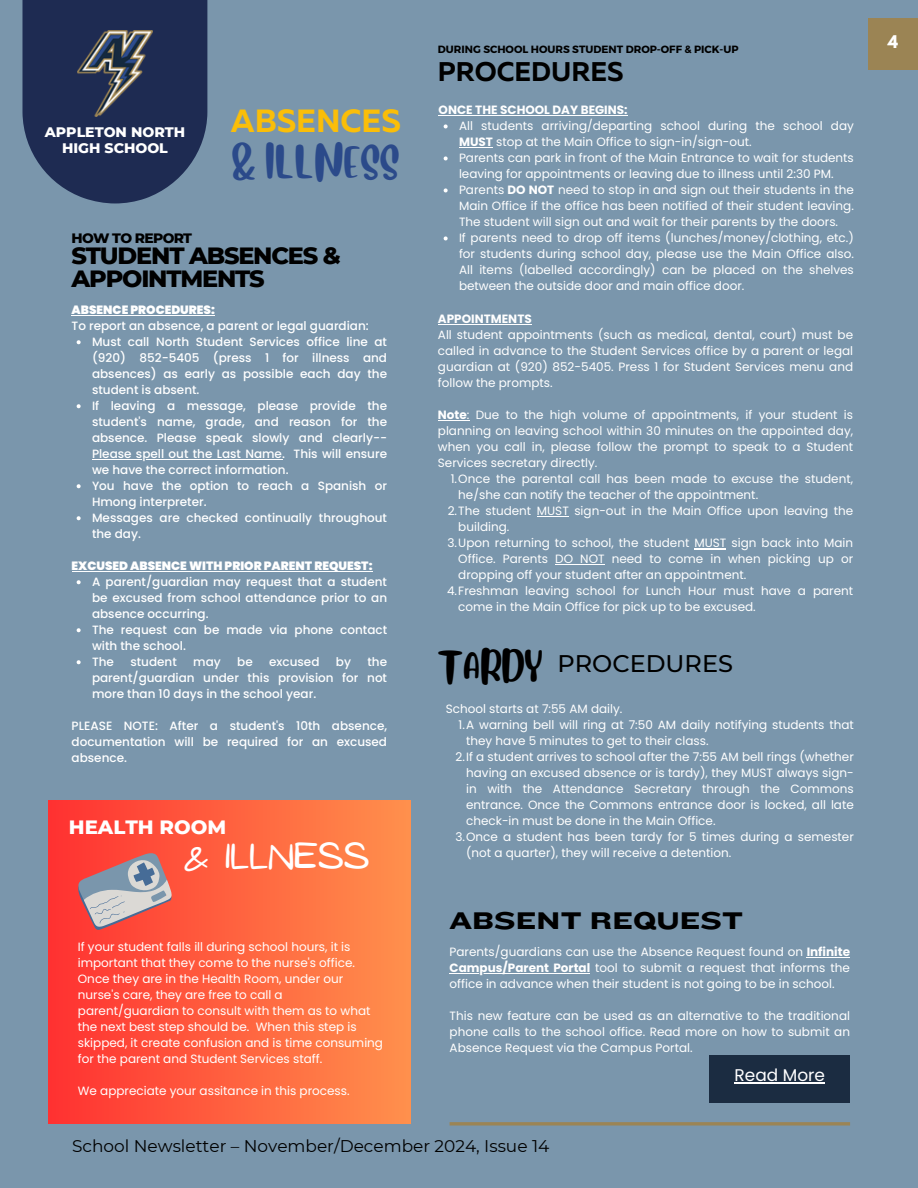
<style>
.page{position:relative;width:918px;height:1188px;background:#7a96ac}
.page>*{position:absolute;margin:0;border:0;box-sizing:border-box;transform-origin:0 0}
.t1{font:34.95px "Blueberry";color:#2b4a8a}
.t2{font:33.15px "NF Ananias Regular";color:#fff}
.t3{font:700 32.1px "Muller";color:#fabe09}
.t4{font:28.5px "Blueberry";color:#000}
.t5{font:700 27px "Muller";color:#000}
.t6{font:25.05px "Knockout 54";color:#000}
.t7{font:800 24px/22.5px "Montserrat";letter-spacing:-.05em;color:#000}
.t8{font:500 24px "Montserrat";color:#000}
.t9{font:800 19.65px "Montserrat";color:#fff}
.t10{font:16.95px "Montserrat";color:#000}
.t11{font:16.95px "Poppins";color:#fff}
.t12{font:700 15.45px "League Spartan";color:#fff}
.t13{font:800 14.1px/15.9px "Montserrat";color:#fff;text-align:center}
.t14{font:800 13.95px "Montserrat";letter-spacing:-.05em;color:#000}
.t15{font:12px/16px "Poppins";color:#fff}
.t16{font:500 12px/16px "Poppins";color:#fff;text-align:justify}
.t17{font:900 12px "Poppins";color:#fff}
.t18{font:700 12px "Poppins";color:#fff}
.t19{font:700 10.5px "Montserrat";color:#000}
.s1{font-weight:700}
</style>
<div class="page">
<svg style="left:450px;top:1122px;width:400px;height:4px;background:#958661"></svg>
<div style="left:49px;top:801px;width:361px;height:323px;background:linear-gradient(to right,#ff3131,#ff904d)"></div>
<div style="left:710px;top:1056px;width:140px;height:47px;background:#1b2c41"></div>
<svg style="left:22px;top:0;width:185px;height:203px;background:#28375c"></svg>
<img style="left:78px;top:30px;width:74px;height:87px">
<svg style="left:77px;top:852px;width:95px;height:78px"></svg>
<hr style="left:735px;top:1082px;width:90px;height:2px;background:#fff">
<hr style="left:439px;top:115px;width:189px;height:1px;background:#fff">
<svg style="left:444px;top:124px;width:4px;height:4px"></svg>
<hr style="left:459px;top:147px;width:34px;height:1px;background:#fff">
<svg style="left:444px;top:156px;width:4px;height:4px"></svg>
<svg style="left:444px;top:188px;width:4px;height:4px"></svg>
<svg style="left:444px;top:236px;width:4px;height:4px"></svg>
<hr style="left:438px;top:324px;width:94px;height:1px;background:#fff">
<svg style="left:438px;top:420px;width:31px;height:1px"></svg>
<hr style="left:537px;top:516px;width:32px;height:1px;background:#fff">
<hr style="left:695px;top:548px;width:31px;height:1px;background:#fff">
<hr style="left:555px;top:564px;width:50px;height:1px;background:#fff">
<hr style="left:72px;top:315px;width:143px;height:1px;background:#fff">
<svg style="left:77px;top:340px;width:4px;height:4px"></svg>
<svg style="left:77px;top:404px;width:4px;height:4px"></svg>
<hr style="left:92px;top:459px;width:190px;height:1px;background:#fff">
<svg style="left:77px;top:484px;width:4px;height:4px"></svg>
<svg style="left:77px;top:516px;width:4px;height:4px"></svg>
<hr style="left:72px;top:571px;width:301px;height:1px;background:#fff">
<svg style="left:77px;top:580px;width:4px;height:4px"></svg>
<svg style="left:77px;top:628px;width:4px;height:4px"></svg>
<svg style="left:77px;top:660px;width:4px;height:4px"></svg>
<hr style="left:807px;top:957px;width:43px;height:1px;background:#fff">
<hr style="left:450px;top:973px;width:140px;height:1px;background:#fff">
<div style="left:868px;top:18px;width:50px;height:52px;background:#9b8454"></div>
<p class="t19" style="left:438px;top:43px;width:302px">DURING SCHOOL HOURS STUDENT DROP-OFF &amp; PICK-UP</p>
<h5 class="t13" style="left:45px;top:124px;width:142px">APPLETON NORTH<br>HIGH SCHOOL</h5>
<p class="t3" style="left:231px;top:108px;width:172px">ABSENCES</p>
<p class="t1" style="left:231px;top:135px;width:170px">&amp; ILLNESS</p>
<h4 class="t14" style="left:72px;top:229px;width:122px">HOW TO REPORT</h4>
<h4 class="t7" style="left:72px;top:244px;width:271px">STUDENT ABSENCES &amp;<br>APPOINTMENTS</h4>
<p class="t17" style="left:72px;top:302px;width:145px">ABSENCE PROCEDURES:</p>
<p class="t16" style="left:72px;top:318px;width:299px">To report an absence, a parent or legal guardian:</p>
<p class="t16" style="left:92px;top:334px;width:297px">Must call North Student Services office line at (920) 852-5405 (press 1 for illness and absences) as early as possible each day the student is absent.</p>
<p class="t16" style="left:92px;top:398px;width:297px">If leaving a message, please provide the student's name, grade, and reason for the absence. Please speak slowly and clearly--</p>
<p class="t16" style="left:92px;top:446px;width:297px;text-align:left">Please spell out the Last Name. This will ensure we have the correct information.<br>You have the option to reach a Spanish or Hmong interpreter.<br>Messages are checked continually throughout</p>
<p class="t16" style="left:92px;top:526px;width:50px">the day.</p>
<p class="t17" style="left:72px;top:558px;width:302px">EXCUSED ABSENCE WITH PRIOR PARENT REQUEST:</p>
<p class="t16" style="left:92px;top:574px;width:297px">A parent/guardian may request that a student be excused from school attendance prior to an absence occurring.</p>
<p class="t16" style="left:92px;top:622px;width:297px">The request can be made via phone contact with the school.</p>
<p class="t16" style="left:92px;top:654px;width:23px">The</p>
<p class="t16" style="left:130px;top:654px;width:48px">student</p>
<p class="t16" style="left:193px;top:654px;width:29px">may</p>
<p class="t16" style="left:237px;top:654px;width:17px">be</p>
<p class="t16" style="left:269px;top:654px;width:52px">excused</p>
<p class="t16" style="left:336px;top:654px;width:17px">by</p>
<p class="t16" style="left:92px;top:654px;width:297px;text-indent:275px">the parent/guardian under this provision for not more than 10 days in the school year.</p>
<p class="t16" style="left:72px;top:718px;width:317px">PLEASE NOTE: After a student's 10th absence, documentation will be required for an excused absence.</p>
<p class="t9" style="left:69px;top:815px;width:159px">HEALTH ROOM</p>
<p class="t2" style="left:184px;top:837px;width:187px">&amp; ILLNESS</p>
<h5 class="t15" style="left:78px;top:939px;width:307px">If your student falls ill during school hours, it is important that they come to the nurse's office.<br>Once they are in the Health Room, under our nurse's care, they are free to call a parent/guardian to consult with them as to what the next best step should be. When this step is skipped, it create confusion and is time consuming for the parent and Student Services staff.</h5>
<p class="t15" style="left:78px;top:1083px;width:273px">We appreciate your assitance in this process.</p>
<h1 class="t5" style="left:438px;top:60px;width:187px">PROCEDURES</h1>
<p class="t18" style="left:439px;top:102px;width:191px">ONCE THE SCHOOL DAY BEGINS:</p>
<p class="t15" style="left:459px;top:118px;width:396px">All students arriving/departing school during the school day<br><span class="s1">MUST</span> stop at the Main Office to sign-in/sign-out.</p>
<p class="t15" style="left:459px;top:150px;width:396px">Parents can park in front of the Main Entrance to wait for students leaving for appointments or leaving due to illness until 2:30 PM.</p>
<p class="t15" style="left:459px;top:182px;width:396px;text-align:justify">Parents <span class="s1">DO NOT</span> need to stop in and sign out their students in the Main Office if the office has been notified of their student leaving.<br>The student will sign out and wait for their parents by the doors.</p>
<p class="t15" style="left:459px;top:230px;width:396px;text-align:justify">If parents need to drop off items (lunches/money/clothing, etc.) for students during school day, please use the Main Office also.<br>All items (labelled accordingly) can be placed on the shelves between the outside door and main office door.</p>
<p class="t18" style="left:438px;top:310px;width:95px">APPOINTMENTS</p>
<p class="t15" style="left:438px;top:327px;width:417px;text-align:justify">All student appointments (such as medical, dental, court) must be called in advance to the Student Services office by a parent or legal guardian at (920) 852-5405. Press 1 for Student Services menu and follow the prompts.</p>
<p class="t15" style="left:438px;top:407px;width:417px;text-align:justify"><span class="s1">Note</span>: Due to the high volume of appointments, if your student is planning on leaving school within 30 minutes on the appointed day, when you call in, please follow the prompt to speak to a Student Services secretary directly.</p>
<p class="t15" style="left:458px;top:471px;width:396px;text-indent:-8px">1.Once the parental call has been made to excuse the student, he/she can notify the teacher of the appointment.</p>
<p class="t15" style="left:458px;top:503px;width:396px;text-indent:-11px">2.The student MUST sign-out in the Main Office upon leaving the building.</p>
<p class="t15" style="left:458px;top:535px;width:396px;text-align:justify;text-indent:-11px">3.Upon returning to school, the student MUST sign back into Main Office. Parents DO NOT need to come in when picking up or dropping off your student after an appointment.</p>
<p class="t15" style="left:458px;top:583px;width:396px;text-indent:-11px">4.Freshman leaving school for Lunch Hour must have a parent come in the Main Office for pick up to be excused.</p>
<p class="t4" style="left:438px;top:645px;width:107px">TARDY</p>
<p class="t8" style="left:557px;top:649px;width:177px">PROCEDURES</p>
<p class="t15" style="left:446px;top:701px;width:178px">School starts at 7:55 AM daily.</p>
<h3 class="t15" style="left:466px;top:717px;width:389px;text-indent:-8px">1.A warning bell will ring at 7:50 AM daily notifying students that they have 5 minutes to get to their class.</h3>
<p class="t15" style="left:466px;top:749px;width:389px;text-align:justify;text-indent:-11px">2.If a student arrives to school after the 7:55 AM bell rings (whether having an excused absence or is tardy), they MUST always sign&shy;in with the Attendance Secretary through the Commons entrance. Once the Commons entrance door is locked, all late check-in must be done in the Main Office.</p>
<p class="t15" style="left:466px;top:829px;width:389px;text-indent:-11px">3.Once a student has been tardy for 5 times during a semester (not a quarter), they will receive a detention.</p>
<p class="t6" style="left:450px;top:905px;width:296px">ABSENT REQUEST</p>
<p class="t15" style="left:450px;top:944px;width:402px">Parents/guardians can use the Absence Request found on <span class="s1">Infinite</span></p>
<h6 class="t15" style="left:450px;top:960px;width:402px"><span class="s1">Campus/Parent Portal</span> tool to submit a request that informs the office in advance when their student is not going to be in school.</h6>
<h6 class="t15" style="left:450px;top:1008px;width:402px">This new feature can be used as an alternative to the traditional phone calls to the school office. Read more on how to submit an</h6>
<p class="t15" style="left:450px;top:1040px;width:245px">Absence Request via the Campus Portal.</p>
<p class="t11" style="left:735px;top:1063px;width:92px">Read More</p>
<p class="t10" style="left:72px;top:1136px;width:479px">School Newsletter – November/December 2024, Issue 14</p>
<p class="t12" style="left:888px;top:34px;width:12px">4</p>
</div>
